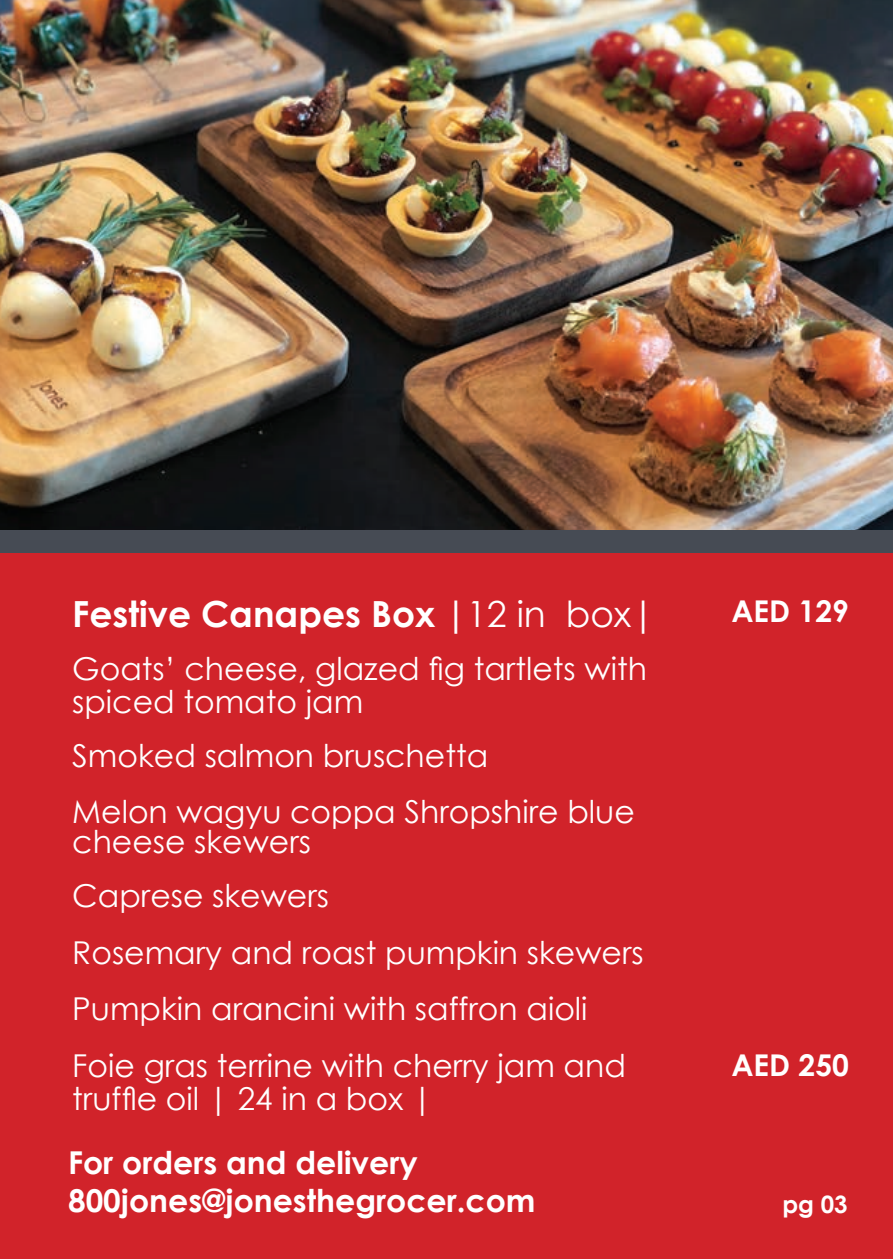
<style>
.page{position:relative;width:893px;height:1259px;background:#d1232a}
.page>*{position:absolute;margin:0;border:0;box-sizing:border-box;transform-origin:0 0}
.t1{font:700 36px "Century Gothic";color:#fff}
.t2{font:36px "Century Gothic";color:#fff}
.t3{font:31.5px/33px "Century Gothic";color:#fff}
.t4{font:700 31.5px "Century Gothic";color:#fff}
.t5{font:700 30px "Century Gothic";color:#fff}
.t6{font:700 24px "Century Gothic";color:#fff}
.s1{font-weight:400}
</style>
<div class="page">
<img style="left:0;top:0;width:893px;height:530px">
<div style="left:0;top:530px;width:893px;height:23px;background:#464b54"></div>
<p class="t1" style="left:72px;top:586px;width:475px">Festive Canapes Box |<span class="s1">12 in</span></p>
<p class="t3" style="left:72px;top:652px;width:576px">Goats’ cheese, glazed fig tartlets with spiced tomato jam</p>
<p class="t3" style="left:72px;top:738px;width:417px">Smoked salmon bruschetta</p>
<p class="t3" style="left:72px;top:796px;width:564px;line-height:30px">Melon wagyu coppa Shropshire blue cheese skewers</p>
<p class="t3" style="left:72px;top:878px;width:258px">Caprese skewers</p>
<p class="t3" style="left:72px;top:935px;width:573px">Rosemary and roast pumpkin skewers</p>
<p class="t3" style="left:72px;top:992px;width:517px">Pumpkin arancini with saffron aioli</p>
<p class="t3" style="left:72px;top:1048px;width:555px">Foie gras terrine with cherry jam and truffle oil | 24 in a box |</p>
<p class="t5" style="left:731px;top:1042px;width:119px">AED 250</p>
<p class="t5" style="left:731px;top:588px;width:119px">AED 129</p>
<p class="t2" style="left:566px;top:588px;width:91px">box|</p>
<p class="t4" style="left:68px;top:1138px;width:351px">For orders and delivery</p>
<p class="t4" style="left:68px;top:1176px;width:469px">800jones@jonesthegrocer.com</p>
<p class="t6" style="left:782px;top:1186px;width:67px">pg 03</p>
</div>
